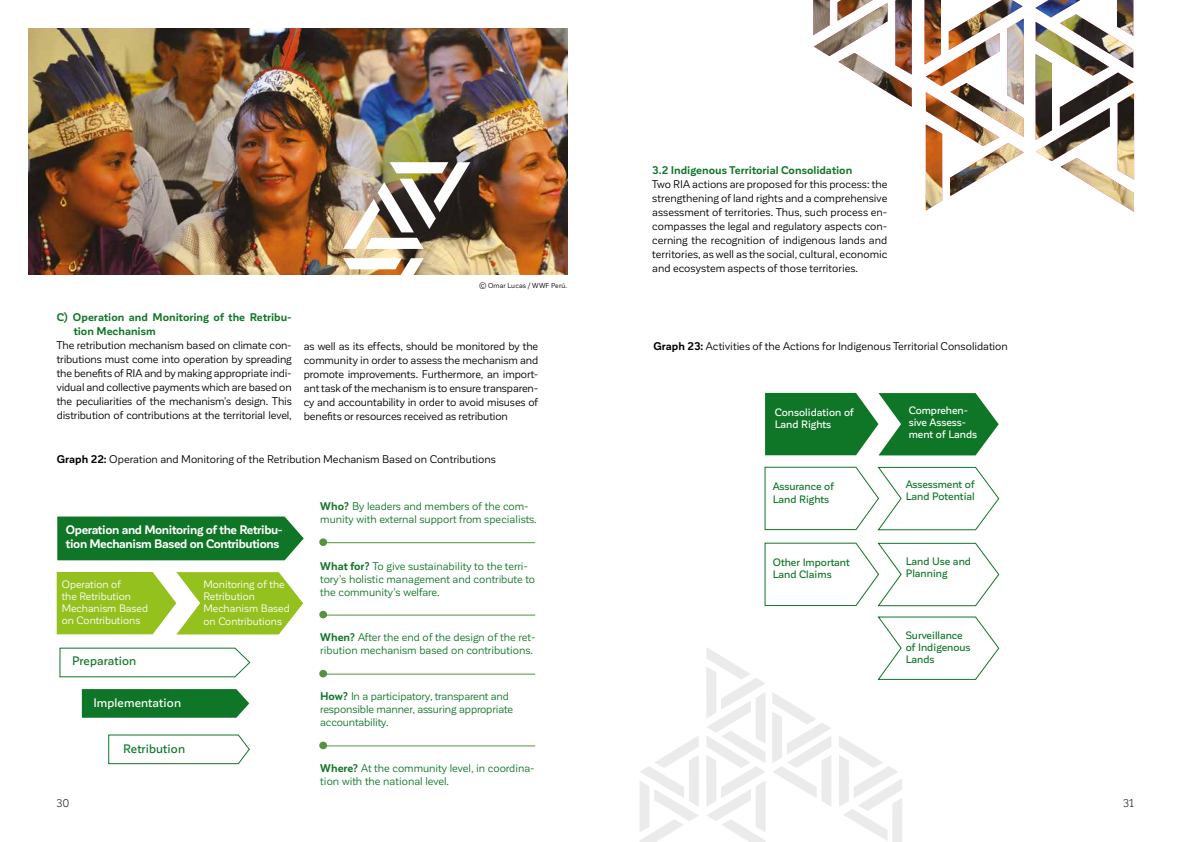
<style>
.page{position:relative;width:1191px;height:842px;background:#fff}
.page>*{position:absolute;margin:0;border:0;box-sizing:border-box;transform-origin:0 0}
.t1{font:700 12.2px/14.6px "Corporative Sans";letter-spacing:-.025em;color:#fff}
.t2{font:500 12.2px "Corporative Sans";letter-spacing:.01em;color:#107627}
.t3{font:500 12.2px "Corporative Sans";letter-spacing:.01em;color:#fff}
.t4{font:11px/14px "Corporative Sans";color:#000;text-align:justify}
.t5{font:11px/13px "Corporative Sans";color:#107627}
.t6{font:700 11px/14px "Corporative Sans";color:#107627}
.t7{font:11px "Corporative Sans";color:#000}
.t8{font:500 10.6px/12.2px "Corporative Sans";color:#107627}
.t9{font:10.6px/12.2px "Corporative Sans";color:#fff}
.t10{font:500 10.6px/12.2px "Corporative Sans";color:#fff}
.t11{font:7px "Corporative Sans";letter-spacing:.02em;color:#000}
.s1{font-weight:700}
</style>
<div class="page">
<img style="left:28px;top:28px;width:539px;height:247px">
<svg style="left:343px;top:258px;width:81px;height:17px"></svg>
<img style="left:343px;top:162px;width:127px;height:87px">
<div style="left:319px;top:538px;width:8px;height:8px;background:#56933e;border-radius:50%"></div>
<div style="left:319px;top:611px;width:8px;height:7px;background:#56933e;border-radius:50%"></div>
<div style="left:319px;top:670px;width:8px;height:7px;background:#56933e;border-radius:50%"></div>
<div style="left:319px;top:742px;width:8px;height:7px;background:#56933e;border-radius:50%"></div>
<hr style="left:324px;top:542px;width:211px;height:1px;background:#56933e">
<hr style="left:324px;top:615px;width:211px;height:1px;background:#56933e">
<hr style="left:324px;top:674px;width:211px;height:1px;background:#56933e">
<hr style="left:324px;top:745px;width:211px;height:1px;background:#56933e">
<div style="left:57px;top:516px;width:247px;height:44px;background:#107627"></div>
<svg style="left:59px;top:647px;width:192px;height:31px"></svg>
<svg style="left:82px;top:689px;width:167px;height:29px;background:#1b7c31"></svg>
<svg style="left:108px;top:734px;width:142px;height:30px"></svg>
<svg style="left:57px;top:572px;width:246px;height:62px;background:#a4c93e"></svg>
<svg style="left:765px;top:393px;width:233px;height:62px;background:#328946"></svg>
<svg style="left:764px;top:466px;width:236px;height:65px"></svg>
<svg style="left:764px;top:542px;width:236px;height:65px"></svg>
<svg style="left:877px;top:616px;width:123px;height:64px"></svg>
<img style="left:813px;top:0;width:321px;height:212px">
<svg style="left:706px;top:648px;width:59px;height:194px"></svg>
<svg style="left:640px;top:736px;width:59px;height:106px"></svg>
<svg style="left:772px;top:692px;width:59px;height:114px"></svg>
<svg style="left:839px;top:736px;width:63px;height:106px"></svg>
<p class="t6" style="left:74px;top:311px;width:219px;text-indent:-17px">C) Operation and Monitoring of the Retribu&shy;tion Mechanism</p>
<p class="t4" style="left:57px;top:339px;width:236px">The retribution mechanism based on climate con&shy;tributions must come into operation by spreading the benefits of RIA and by making appropriate indi&shy;vidual and collective payments which are based on the peculiarities of the mechanism’s design. This distribution of contributions at the territorial level,</p>
<p class="t11" style="left:479px;top:282px;width:90px">© Omar Lucas / WWF Perú.</p>
<p class="t4" style="left:304px;top:339px;width:236px">as well as its effects, should be monitored by the community in order to assess the mechanism and promote improvements. Furthermore, an import&shy;ant task of the mechanism is to ensure transparen&shy;cy and accountability in order to avoid misuses of benefits or resources received as retribution</p>
<p class="t4" style="left:57px;top:452px;width:441px"><span class="s1">Graph 22:</span> Operation and Monitoring of the Retribution Mechanism Based on Contributions</p>
<p class="t1" style="left:66px;top:522px;width:218px">Operation and Monitoring of the Retribu&shy;tion Mechanism Based on Contributions</p>
<p class="t9" style="left:62px;top:578px;width:88px">Operation of<br>the Retribution<br>Mechanism Based on Contributions</p>
<p class="t2" style="left:72px;top:654px;width:66px">Preparation</p>
<p class="t3" style="left:93px;top:696px;width:89px">Implementation</p>
<p class="t2" style="left:123px;top:742px;width:63px">Retribution</p>
<p class="t9" style="left:203px;top:578px;width:88px">Monitoring of the<br>Retribution<br>Mechanism Based on Contributions</p>
<p class="t5" style="left:320px;top:499px;width:218px"><span class="s1">Who?</span> By leaders and members of the com&shy;munity with external support from specialists.</p>
<p class="t5" style="left:320px;top:560px;width:216px"><span class="s1">What for?</span> To give sustainability to the terri&shy;tory’s holistic management and contribute to the community’s welfare.</p>
<p class="t5" style="left:320px;top:630px;width:217px"><span class="s1">When?</span> After the end of the design of the ret&shy;ribution mechanism based on contributions.</p>
<p class="t5" style="left:320px;top:690px;width:194px"><span class="s1">How?</span> In a participatory, transparent and responsible manner, assuring appropriate accountability.</p>
<p class="t5" style="left:320px;top:762px;width:216px"><span class="s1">Where?</span> At the community level, in coordina&shy;tion with the national level.</p>
<p class="t6" style="left:652px;top:163px;width:202px">3.2 Indigenous Territorial Consolidation</p>
<p class="t4" style="left:652px;top:177px;width:236px">Two RIA actions are proposed for this process: the strengthening of land rights and a comprehensive assessment of territories. Thus, such process en&shy;compasses the legal and regulatory aspects con&shy;cerning the recognition of indigenous lands and territories, as well as the social, cultural, economic and ecosystem aspects of those territories.</p>
<p class="t4" style="left:653px;top:339px;width:356px"><span class="s1">Graph 23:</span> Activities of the Actions for Indigenous Territorial Consolidation</p>
<p class="t10" style="left:774px;top:406px;width:81px">Consolidation of<br>Land Rights</p>
<p class="t10" style="left:908px;top:404px;width:70px">Comprehen&shy;sive Assess&shy;ment of Lands</p>
<p class="t8" style="left:772px;top:481px;width:63px">Assurance of<br>Land Rights</p>
<p class="t8" style="left:905px;top:478px;width:71px">Assessment of<br>Land Potential</p>
<p class="t8" style="left:772px;top:557px;width:79px">Other Important<br>Land Claims</p>
<p class="t8" style="left:905px;top:555px;width:67px">Land Use and<br>Planning</p>
<p class="t8" style="left:905px;top:629px;width:66px">Surveillance of Indigenous<br>Lands</p>
<p class="t7" style="left:56px;top:797px;width:15px">30</p>
<p class="t7" style="left:1122px;top:797px;width:12px">31</p>
</div>
